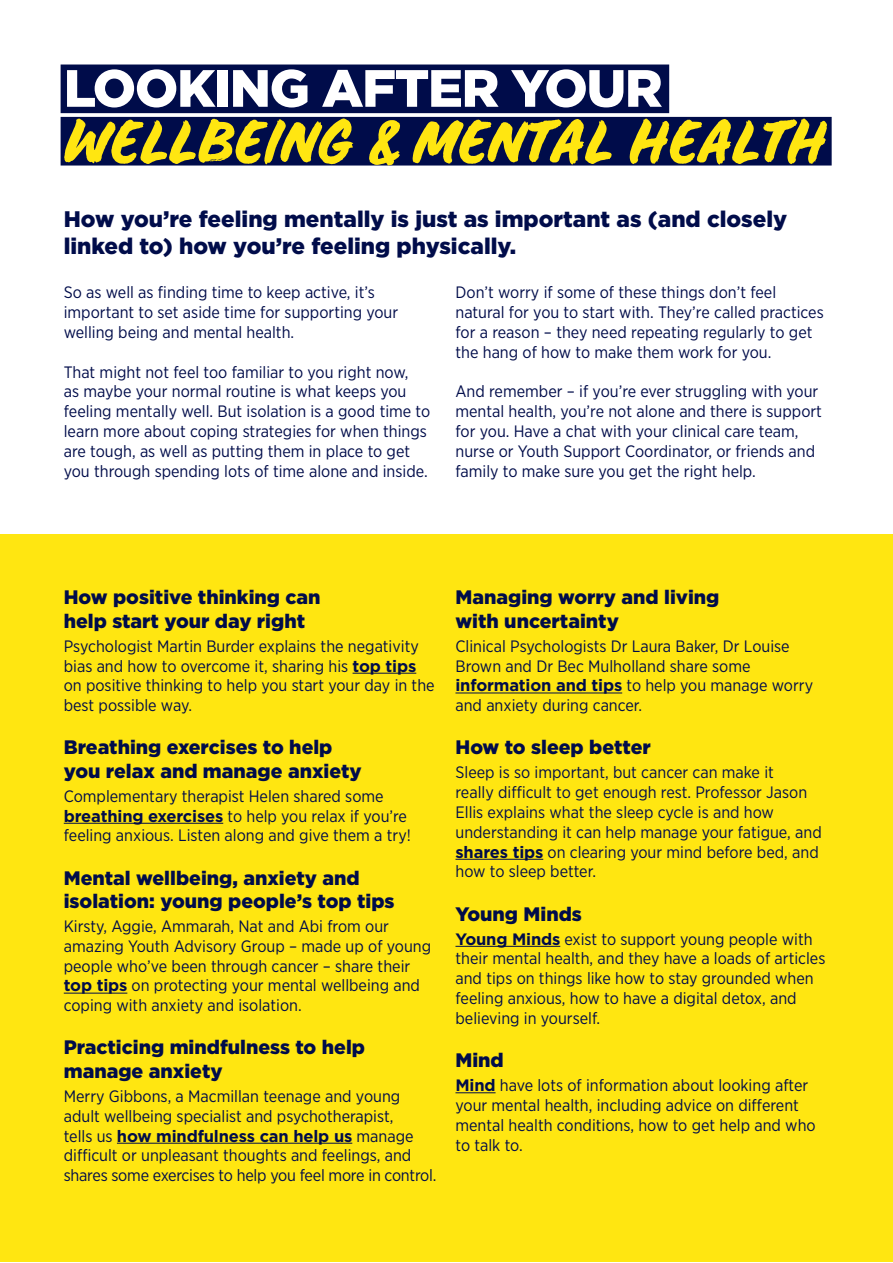
<style>
.page{position:relative;width:893px;height:1263px;background:#fff}
.page>*{position:absolute;margin:0;border:0;box-sizing:border-box;transform-origin:0 0}
.Large_Underlined_tex{font:56.55px "Double Take";color:#ffe611}
.Large_Underlined_tex-2{font:900 52.35px "Gotham";letter-spacing:-.025em;color:#fff}
.t1{font:900 22.5px/27px "Gotham";color:#000c4a}
.t2{font:900 19.5px/23.4px "Gotham";color:#000c4a}
.t3{font:16.5px/19.8px "Gotham Narrow";color:#000c4a}
.s1{font-family:"Gotham";font-weight:700}
</style>
<div class="page">
<div style="left:61px;top:65px;width:608px;height:48px;background:#000c4a"></div>
<div style="left:61px;top:117px;width:771px;height:49px;background:#000c4a"></div>
<div style="left:0;top:535px;width:893px;height:727px;background:#ffe611"></div>
<hr style="left:353px;top:673px;width:63px;height:1px;background:#000c4a">
<hr style="left:64px;top:823px;width:159px;height:1px;background:#000c4a">
<hr style="left:64px;top:993px;width:63px;height:1px;background:#000c4a">
<hr style="left:117px;top:1143px;width:235px;height:1px;background:#000c4a">
<hr style="left:455px;top:693px;width:167px;height:1px;background:#000c4a">
<hr style="left:455px;top:859px;width:88px;height:1px;background:#000c4a">
<hr style="left:455px;top:946px;width:105px;height:1px;background:#000c4a">
<hr style="left:455px;top:1092px;width:41px;height:1px;background:#000c4a">
<p class="Large_Underlined_tex-2" style="left:64px;top:58px;width:600px">LOOKING AFTER YOUR</p>
<p class="Large_Underlined_tex" style="left:64px;top:100px;width:764px">WELLBEING &amp; MENTAL HEALTH</p>
<p class="t1" style="left:64px;top:205px;width:725px">How you’re feeling mentally is just as important as (and closely linked to) how you’re feeling physically.</p>
<p class="t3" style="left:64px;top:282px;width:336px">So as well as finding time to keep active, it’s important to set aside time for supporting your welling being and mental health.</p>
<p class="t3" style="left:64px;top:362px;width:368px">That might not feel too familiar to you right now,<br>as maybe your normal routine is what keeps you feeling mentally well. But isolation is a good time to learn more about coping strategies for when things are tough, as well as putting them in place to get you through spending lots of time alone and inside.</p>
<p class="t3" style="left:455px;top:282px;width:370px">Don’t worry if some of these things don’t feel natural for you to start with. They’re called practices for a reason – they need repeating regularly to get the hang of how to make them work for you.</p>
<p class="t3" style="left:455px;top:381px;width:368px">And remember – if you’re ever struggling with your mental health, you’re not alone and there is support for you. Have a chat with your clinical care team, nurse or Youth Support Coordinator, or friends and family to make sure you get the right help.</p>
<p class="t2" style="left:64px;top:585px;width:258px">How positive thinking can help start your day right</p>
<p class="t3" style="left:64px;top:636px;width:372px">Psychologist Martin Burder explains the negativity bias and how to overcome it, sharing his <span class="s1">top tips </span>on positive thinking to help you start your day in the best possible way.</p>
<p class="t2" style="left:64px;top:735px;width:299px">Breathing exercises to help you relax and manage anxiety</p>
<p class="t3" style="left:64px;top:786px;width:349px">Complementary therapist Helen shared some <span class="s1">breathing exercises</span> to help you relax if you’re feeling anxious. Listen along and give them a try!</p>
<p class="t2" style="left:64px;top:865px;width:332px">Mental wellbeing, anxiety and isolation: young people’s top tips</p>
<p class="t3" style="left:64px;top:916px;width:369px">Kirsty, Aggie, Ammarah, Nat and Abi from our amazing Youth Advisory Group – made up of young people who’ve been through cancer – share their <span class="s1">top tips</span> on protecting your mental wellbeing and coping with anxiety and isolation.</p>
<p class="t2" style="left:64px;top:1035px;width:303px">Practicing mindfulness to help manage anxiety</p>
<p class="t3" style="left:64px;top:1086px;width:374px">Merry Gibbons, a Macmillan teenage and young adult wellbeing specialist and psychotherapist,<br>tells us <span class="s1">how mindfulness can help us</span> manage difficult or unpleasant thoughts and feelings, and shares some exercises to help you feel more in control.</p>
<p class="t2" style="left:455px;top:585px;width:265px">Managing worry and living with uncertainty</p>
<p class="t3" style="left:455px;top:636px;width:359px">Clinical Psychologists Dr Laura Baker, Dr Louise Brown and Dr Bec Mulholland share some <span class="s1">information and tips</span> to help you manage worry and anxiety during cancer.</p>
<p class="t2" style="left:455px;top:735px;width:197px">How to sleep better</p>
<p class="t3" style="left:455px;top:762px;width:368px">Sleep is so important, but cancer can make it<br>really difficult to get enough rest. Professor Jason Ellis explains what the sleep cycle is and how understanding it can help manage your fatigue, and <span class="s1">shares tips</span> on clearing your mind before bed, and how to sleep better.</p>
<p class="t2" style="left:455px;top:901px;width:128px">Young Minds</p>
<p class="t3" style="left:455px;top:929px;width:371px"><span class="s1">Young Minds</span> exist to support young people with their mental health, and they have a loads of articles and tips on things like how to stay grounded when feeling anxious, how to have a digital detox, and believing in yourself.</p>
<p class="t2" style="left:455px;top:1048px;width:50px">Mind</p>
<p class="t3" style="left:455px;top:1075px;width:362px"><span class="s1">Mind</span> have lots of information about looking after your mental health, including advice on different mental health conditions, how to get help and who to talk to.</p>
</div>
